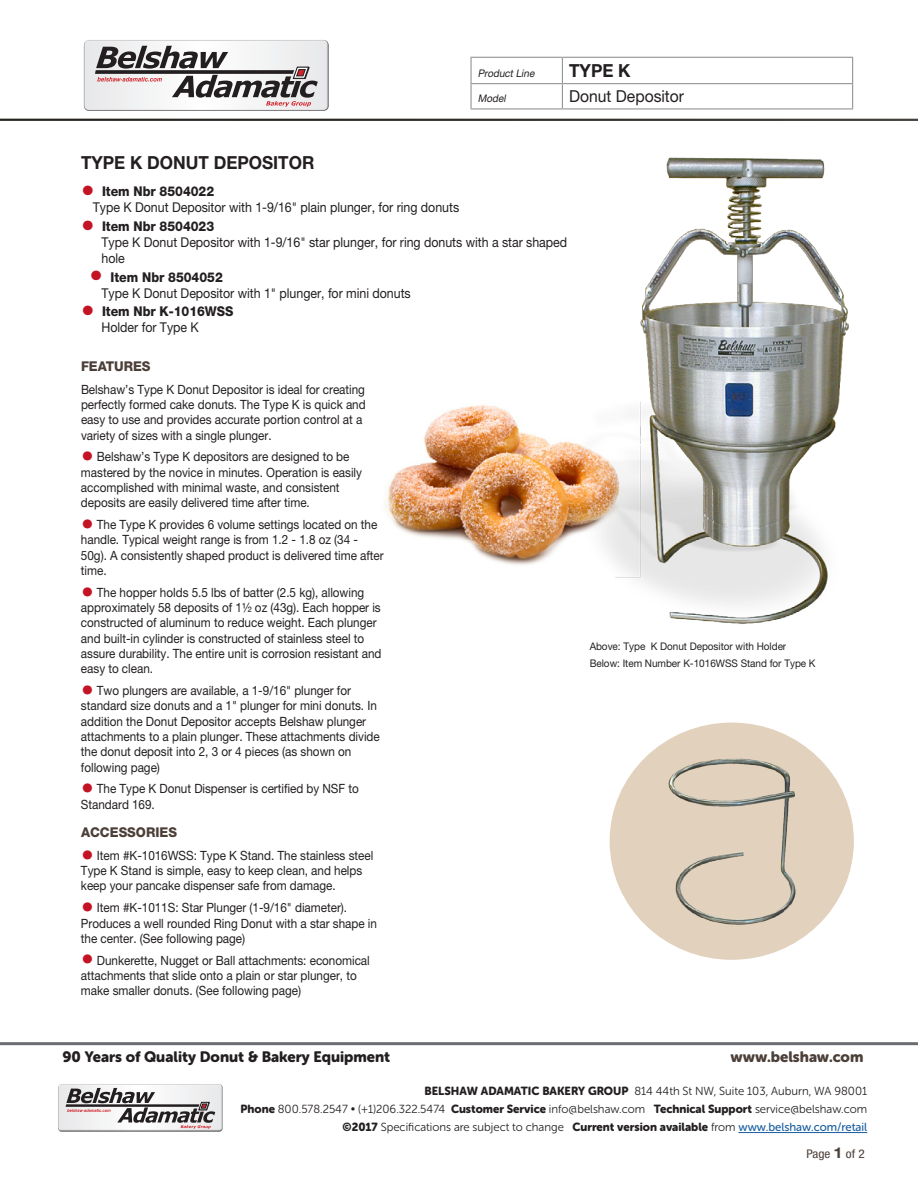
<style>
.page{position:relative;width:918px;height:1188px;background:#fff}
.page>*{position:absolute;margin:0;border:0;box-sizing:border-box;transform-origin:0 0}
.t1{font:700 18px "Helvetica Neue LT Pro";color:#231f20;scale:.95 1}
.t2{font:16.5px "Helvetica Neue LT Pro";color:#231f20;scale:.95 1}
.t3{font:15px "Museo Sans Rounded 900";color:#231f20}
.t4{font:15px "Museo Sans Rounded 900";color:#4b3f38}
.t5{font:13.5px/16.2px "Helvetica Neue LT Pro";letter-spacing:-.005em;color:#231f20;scale:.92 1}
.t6{font:800 13.5px/16.2px "Helvetica Neue LT Pro";letter-spacing:-.005em;color:#231f20;scale:.92 1}
.t7{font:800 13.5px "Helvetica Neue LT Pro";color:#4b3f38;scale:.96 1}
.t8{font:12.75px/15.3px "Helvetica Neue LT Pro";letter-spacing:-.005em;color:#231f20;scale:.92 1}
.t9{font:condensed 12px "Helvetica Neue LT Pro";color:#4b3f38;scale:1.1 1}
.t10{font:11.7px/18.3px "Museo Sans Rounded 300";color:#231f20;text-align:right}
.t11{font:10.5px/17px "Helvetica Neue LT Pro";letter-spacing:-.005em;color:#231f20;scale:.95 1}
.t12{font:italic 10.5px "Helvetica Neue LT Pro";color:#231f20;scale:.95 1}
.s1{font-size:27px;color:#c41324}
.s2{font-weight:800}
.s3{font-weight:400;font-size:27px;color:#c41324}
.s4{font-weight:400}
.s5{font-size:25.5px;color:#c41324}
.s6{font-family:"Museo Sans Rounded 900"}
.s7{font-family:"Museo Sans Rounded 500";color:#175d9e}
.s8{font-weight:700;font-stretch:normal;font-size:15px}
</style>
<div class="page">
<img style="left:384px;top:157px;width:465px;height:467px">
<div style="left:610px;top:723px;width:244px;height:237px;background:#e2d1bc;border-radius:50%"></div>
<img style="left:668px;top:758px;width:128px;height:167px">
<hr style="left:0;top:1042px;width:918px;height:3px;background:#6c6d70">
<hr style="left:738px;top:1132px;width:129px;height:1px;background:#175d9e">
<hr style="left:470px;top:83px;width:92px;height:1px;background:#939598">
<svg style="left:472px;top:58px;width:381px;height:50px"></svg>
<hr style="left:470px;top:57px;width:92px;height:1px;background:#939598">
<hr style="left:470px;top:58px;width:2px;height:25px;background:#939598">
<hr style="left:562px;top:57px;width:291px;height:1px;background:#939598">
<hr style="left:470px;top:84px;width:2px;height:24px;background:#939598">
<hr style="left:470px;top:108px;width:92px;height:1px;background:#939598">
<hr style="left:562px;top:108px;width:291px;height:1px;background:#939598">
<svg style="left:84px;top:40px;width:245px;height:71px"></svg>
<svg style="left:58px;top:1084px;width:165px;height:48px"></svg>
<p class="t12" style="left:478px;top:67px;width:63px">ProductLine</p>
<h1 class="t1" style="left:569px;top:59px;width:66px">TYPE K</h1>
<p class="t12" style="left:478px;top:92px;width:33px">Model</p>
<p class="t2" style="left:569px;top:86px;width:123px">Donut Depositor</p>
<h1 class="t1" style="left:81px;top:152px;width:247px">TYPE K DONUT DEPOSITOR</h1>
<p class="t5" style="left:93px;top:183px;width:400px;text-indent:-12px"><span class="s1">•</span> <span class="s2">Item Nbr 8504022<br></span>Type K Donut Depositor with 1-9/16" plain plunger, for ring donuts</p>
<p class="t5" style="left:102px;top:218px;width:508px;text-indent:-21px"><span class="s1">•</span> <span class="s2">Item Nbr 8504023<br></span>Type K Donut Depositor with 1-9/16" star plunger, for ring donuts with a star shaped hole</p>
<p class="t5" style="left:102px;top:268px;width:338px;text-indent:-12px"><span class="s1">•</span> <span class="s2">Item Nbr 8504052<br></span>Type K Donut Depositor with 1" plunger, for mini donuts</p>
<p class="t6" style="left:102px;top:303px;width:145px;text-indent:-21px"><span class="s3">•</span> Item Nbr K-1016WSS<br><span class="s4">Holder for Type K</span></p>
<p class="t7" style="left:81px;top:358px;width:74px">FEATURES</p>
<p class="t8" style="left:81px;top:381px;width:311px">Belshaw’s Type K Donut Depositor is ideal for creating perfectly formed cake donuts. The Type K is quick and easy to use and provides accurate portion control at a variety of sizes with a single plunger.</p>
<p class="t8" style="left:81px;top:449px;width:307px"><span class="s5">•</span> Belshaw’s Type K depositors are designed to be mastered by the novice in minutes. Operation is easily accomplished with minimal waste, and consistent deposits are easily delivered time after time.</p>
<p class="t8" style="left:81px;top:517px;width:331px"><span class="s5">•</span> The Type K provides 6 volume settings located on the handle. Typical weight range is from 1.2 - 1.8 oz (34 - 50g). A consistently shaped product is delivered time after time.</p>
<p class="t8" style="left:81px;top:584px;width:328px"><span class="s5">•</span> The hopper holds 5.5 lbs of batter (2.5 kg), allowing approximately 58 deposits of 1½ oz (43g). Each hopper is constructed of aluminum to reduce weight. Each plunger and built-in cylinder is constructed of stainless steel to assure durability. The entire unit is corrosion resistant and easy to clean.</p>
<p class="t8" style="left:81px;top:683px;width:326px"><span class="s5">•</span> Two plungers are available, a 1-9/16" plunger for standard size donuts and a 1" plunger for mini donuts. In addition the Donut Depositor accepts Belshaw plunger attachments to a plain plunger. These attachments divide the donut deposit into 2, 3 or 4 pieces (as shown on following page)</p>
<p class="t8" style="left:81px;top:781px;width:303px"><span class="s5">•</span> The Type K Donut Dispenser is certified by NSF to<br>Standard 169.</p>
<p class="t7" style="left:81px;top:824px;width:102px">ACCESSORIES</p>
<p class="t8" style="left:81px;top:847px;width:319px"><span class="s5">•</span> Item #K-1016WSS: Type K Stand. The stainless steel<br>Type K Stand is simple, easy to keep clean, and helps keep your pancake dispenser safe from damage.</p>
<p class="t8" style="left:81px;top:900px;width:323px"><span class="s5">•</span> Item #K-1011S: Star Plunger (1-9/16" diameter).<br>Produces a well rounded Ring Donut with a star shape in the center. (See following page)</p>
<p class="t8" style="left:81px;top:952px;width:315px"><span class="s5">•</span> Dunkerette, Nugget or Ball attachments: economical attachments that slide onto a plain or star plunger, to make smaller donuts. (See following page)</p>
<p class="t11" style="left:590px;top:638px;width:239px">Above: Type K Donut Depositor with Holder<br>Below: Item Number K-1016WSS Stand for Type K</p>
<p class="t3" style="left:62px;top:1049px;width:329px">90 Years of Quality Donut &amp; Bakery Equipment</p>
<p class="t4" style="left:730px;top:1049px;width:135px">www.belshaw.com</p>
<p class="t10" style="left:241px;top:1100px;width:628px"><span class="s6">Phone</span> 800.578.2547 • (+1)206.322.5474 <span class="s6">Customer Service</span> info@belshaw.com <span class="s6">Technical Support</span> service@belshaw.com <span class="s6">©2017</span> Specifications are subject to change <span class="s6">Current version available</span> from <span class="s7">www.belshaw.com/retail</span></p>
<p class="t10" style="left:425px;top:1082px;width:444px"><span class="s6">BELSHAW ADAMATIC BAKERY GROUP</span> 814 44th St NW, Suite 103, Auburn, WA 98001</p>
<p class="t9" style="left:806px;top:1147px;width:55px">Page <span class="s8">1</span> of 2</p>
</div>
